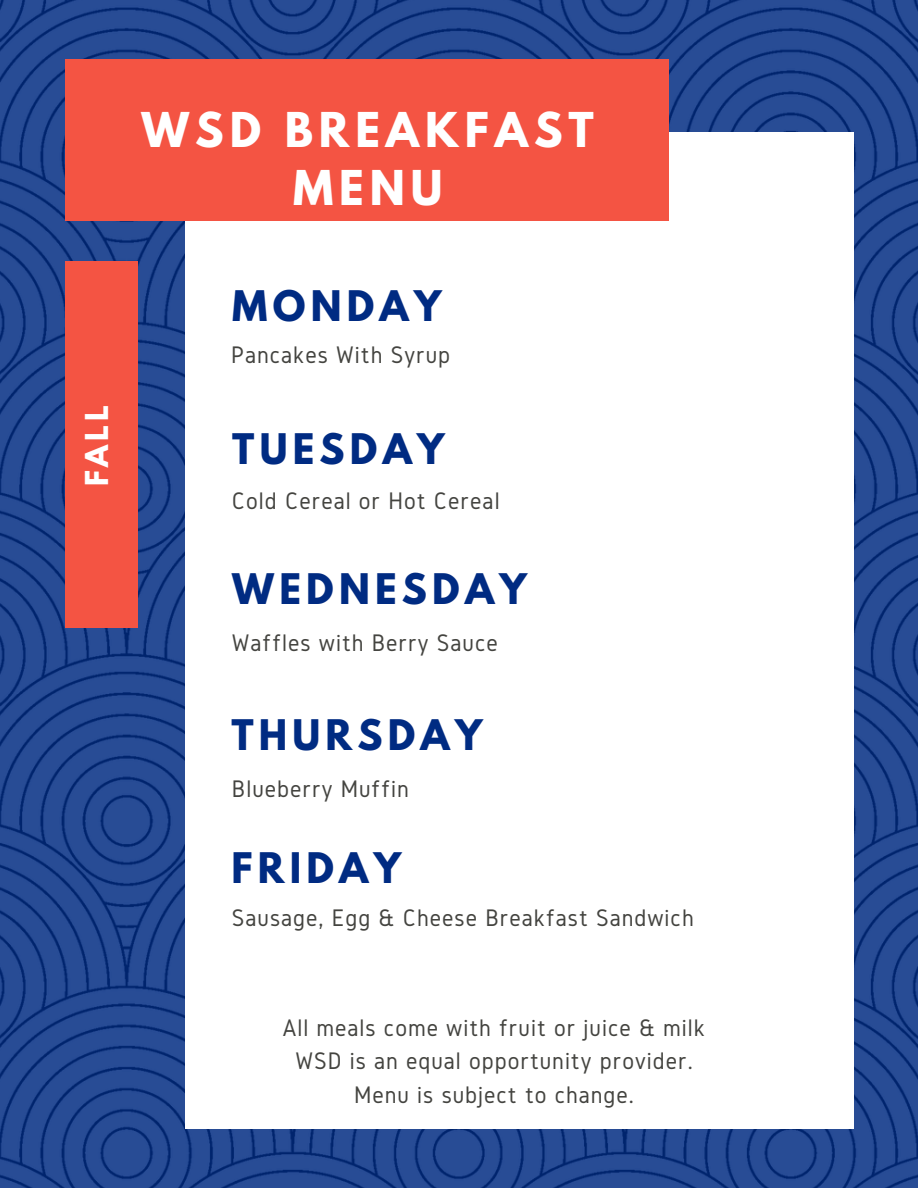
<style>
.page{position:relative;width:918px;height:1188px;background:#fff}
.page>*{position:absolute;margin:0;border:0;box-sizing:border-box;transform-origin:0 0}
.t1{font:700 42.45px/58.5px "League Spartan";letter-spacing:.14em;color:#fff;text-align:center}
.t2{font:700 37.35px "League Spartan";letter-spacing:.14em;color:#002b82}
.t3{font:700 28.05px "League Spartan";color:#fff}
.t4{font:24.9px "Gidole";letter-spacing:.04em;color:#444440}
</style>
<div class="page">
<img style="left:0;top:0;width:918px;height:1188px">
<div style="left:185px;top:132px;width:668px;height:996px;background:#fff"></div>
<div style="left:65px;top:59px;width:603px;height:161px;background:#f45443"></div>
<div style="left:66px;top:261px;width:72px;height:367px;background:#f45443"></div>
<p class="t1" style="left:142px;top:106px;width:454px">WSD BREAKFAST<br>MENU</p>
<p class="t3" style="left:83px;top:486px;width:83px;rotate:-90deg">FALL</p>
<p class="t2" style="left:232px;top:287px;width:211px">MONDAY</p>
<h1 class="t4" style="left:231px;top:341px;width:221px">Pancakes With Syrup</h1>
<h2 class="t2" style="left:232px;top:431px;width:214px">TUESDAY</h2>
<p class="t4" style="left:232px;top:487px;width:269px">Cold Cereal or Hot Cereal</p>
<p class="t2" style="left:232px;top:570px;width:296px">WEDNESDAY</p>
<h2 class="t4" style="left:232px;top:629px;width:267px">Waffles with Berry Sauce</h2>
<h2 class="t2" style="left:231px;top:716px;width:253px">THURSDAY</h2>
<p class="t4" style="left:232px;top:775px;width:178px">Blueberry Muffin</p>
<p class="t2" style="left:231px;top:849px;width:171px">FRIDAY</p>
<h2 class="t4" style="left:232px;top:904px;width:463px">Sausage, Egg &amp; Cheese Breakfast Sandwich</h2>
<p class="t4" style="left:283px;top:1014px;width:424px">All meals come with fruit or juice &amp; milk</p>
<h2 class="t4" style="left:295px;top:1047px;width:399px">WSD is an equal opportunity provider.</h2>
<p class="t4" style="left:354px;top:1081px;width:281px">Menu is subject to change.</p>
</div>
